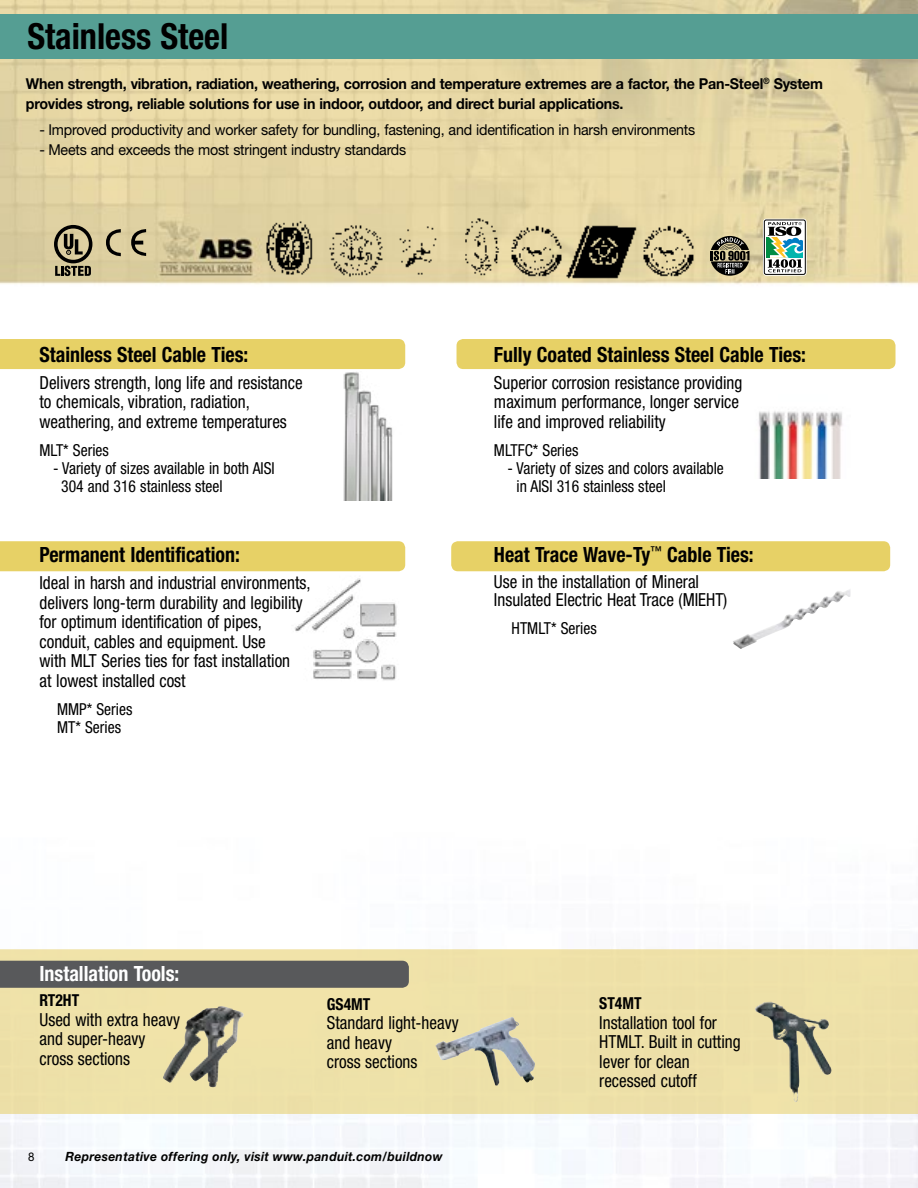
<style>
.page{position:relative;width:918px;height:1188px;background:#fff}
.page>*{position:absolute;margin:0;border:0;box-sizing:border-box;transform-origin:0 0}
.t1{font:700 condensed 36px "Helvetica Neue LT Std";color:#000;scale:.95 1}
.t2{font:700 condensed 21px "Helvetica Neue LT Std";color:#000;scale:.95 1}
.t3{font:700 condensed 21px "Helvetica Neue LT Std";color:#fff;scale:.95 1}
.t4{font:condensed 18px/19.5px "Helvetica Neue LT Std";color:#000;scale:.95 1}
.t5{font:condensed 16.5px/18px "Helvetica Neue LT Std";color:#000;scale:.95 1}
.t6{font:700 condensed 16.5px "Helvetica Neue LT Std";color:#000;scale:.95 1}
.t7{font:700 15px/20.2px "Helvetica Neue LT Std";letter-spacing:-.015em;color:#000;scale:.95 1}
.t8{font:15px "Helvetica Neue LT Std";letter-spacing:-.015em;color:#000;scale:.95 1}
.t9{font:italic 700 12.75px "Helvetica Neue LT Std";letter-spacing:.025em;color:#000;scale:.95 1}
.t10{font:12px "Helvetica Neue LT Std";color:#000;scale:.95 1}
</style>
<div class="page">
<img style="left:0;top:0;width:918px;height:1188px">
<div style="left:0;top:949px;width:918px;height:165px;background:#eee1a9"></div>
<div style="left:0;top:14px;width:918px;height:45px;background:#559e93"></div>
<img style="left:435px;top:1017px;width:100px;height:69px">
<img style="left:755px;top:1002px;width:77px;height:100px">
<img style="left:163px;top:1006px;width:76px;height:81px">
<div style="left:750px;top:371px;width:102px;height:130px;background:#fff"></div>
<img style="left:758px;top:411px;width:85px;height:67px">
<div style="left:457px;top:339px;width:439px;height:30px;background:#e7d166;border-radius:7px"></div>
<div style="left:310px;top:371px;width:92px;height:130px;background:#fff"></div>
<img style="left:343px;top:372px;width:50px;height:129px">
<div style="left:0;top:339px;width:405px;height:30px;background:#e7d166"></div>
<img style="left:281px;top:576px;width:130px;height:109px">
<div style="left:0;top:541px;width:405px;height:30px;background:#e7d166"></div>
<svg style="left:54px;top:225px;width:38px;height:51px;background:#80785d"></svg>
<svg style="left:106px;top:229px;width:15px;height:27px"></svg>
<svg style="left:131px;top:229px;width:15px;height:27px"></svg>
<img style="left:265px;top:218px;width:50px;height:60px">
<img style="left:384px;top:219px;width:75px;height:64px">
<img style="left:325px;top:221px;width:61px;height:58px">
<img style="left:450px;top:214px;width:60px;height:67px">
<img style="left:563px;top:223px;width:76px;height:57px">
<svg style="left:710px;top:236px;width:39px;height:40px;background:#6d6754"></svg>
<svg style="left:763px;top:219px;width:44px;height:57px"></svg>
<div style="left:764px;top:220px;width:42px;height:55px;border:1px solid #000;border-radius:2px"></div>
<svg style="left:767px;top:222px;width:36px;height:50px"></svg>
<img style="left:640px;top:224px;width:57px;height:53px">
<img style="left:508px;top:224px;width:57px;height:53px">
<img style="left:733px;top:588px;width:118px;height:61px">
<div style="left:451px;top:541px;width:439px;height:30px;background:#e7d166;border-radius:7px"></div>
<div style="left:0;top:961px;width:409px;height:27px;background:#58595b"></div>
<h1 class="t1" style="left:27px;top:15px;width:213px">Stainless Steel</h1>
<p class="t7" style="left:26px;top:73px;width:841px">When strength, vibration, radiation, weathering, corrosion and temperature extremes are a factor, the Pan-Steel<sup>®</sup> System provides strong, reliable solutions for use in indoor, outdoor, and direct burial applications.</p>
<p class="t8" style="left:39px;top:120px;width:692px">- Improved productivity and worker safety for bundling, fastening, and identification in harsh environments</p>
<p class="t8" style="left:39px;top:141px;width:388px">- Meets and exceeds the most stringent industry standards</p>
<p class="t2" style="left:40px;top:341px;width:221px">Stainless Steel Cable Ties:</p>
<p class="t4" style="left:40px;top:372px;width:278px">Delivers strength, long life and resistance to chemicals, vibration, radiation, weathering, and extreme temperatures</p>
<p class="t5" style="left:40px;top:441px;width:75px">MLT* Series</p>
<p class="t5" style="left:61px;top:459px;width:226px;text-indent:-8px">- Variety of sizes available in both AISI<br>304 and 316 stainless steel</p>
<p class="t2" style="left:40px;top:542px;width:212px">Permanent Identification:</p>
<p class="t4" style="left:40px;top:573px;width:287px">Ideal in harsh and industrial environments, delivers long-term durability and legibility for optimum identification of pipes, conduit, cables and equipment. Use<br>with MLT Series ties for fast installation<br>at lowest installed cost</p>
<p class="t5" style="left:57px;top:701px;width:81px">MMP* Series<br>MT* Series</p>
<p class="t2" style="left:494px;top:341px;width:330px">Fully Coated Stainless Steel Cable Ties:</p>
<p class="t4" style="left:494px;top:372px;width:263px">Superior corrosion resistance providing maximum performance, longer service life and improved reliability</p>
<p class="t5" style="left:494px;top:441px;width:90px">MLTFC* Series</p>
<p class="t5" style="left:516px;top:459px;width:220px;text-indent:-9px">- Variety of sizes and colors available in AISI 316 stainless steel</p>
<p class="t2" style="left:494px;top:542px;width:275px">Heat Trace Wave-Ty<sup>™</sup> Cable Ties:</p>
<p class="t4" style="left:494px;top:572px;width:247px;line-height:18px">Use in the installation of Mineral<br>Insulated Electric Heat Trace (MIEHT)</p>
<p class="t5" style="left:512px;top:620px;width:91px">HTMLT* Series</p>
<p class="t3" style="left:40px;top:961px;width:149px">Installation Tools:</p>
<p class="t6" style="left:40px;top:991px;width:43px">RT2HT</p>
<p class="t4" style="left:40px;top:1010px;width:149px">Used with extra heavy and super-heavy cross sections</p>
<p class="t6" style="left:327px;top:994px;width:47px">GS4MT</p>
<p class="t4" style="left:327px;top:1013px;width:140px">Standard light-heavy and heavy<br>cross sections</p>
<p class="t10" style="left:28px;top:1149px;width:8px">8</p>
<p class="t9" style="left:66px;top:1149px;width:398px">Representative offering only, visit www.panduit.com/buildnow</p>
<p class="t6" style="left:599px;top:993px;width:46px">ST4MT</p>
<p class="t4" style="left:599px;top:1012px;width:150px">Installation tool for<br>HTMLT. Built in cutting lever for clean recessed cutoff</p>
</div>
